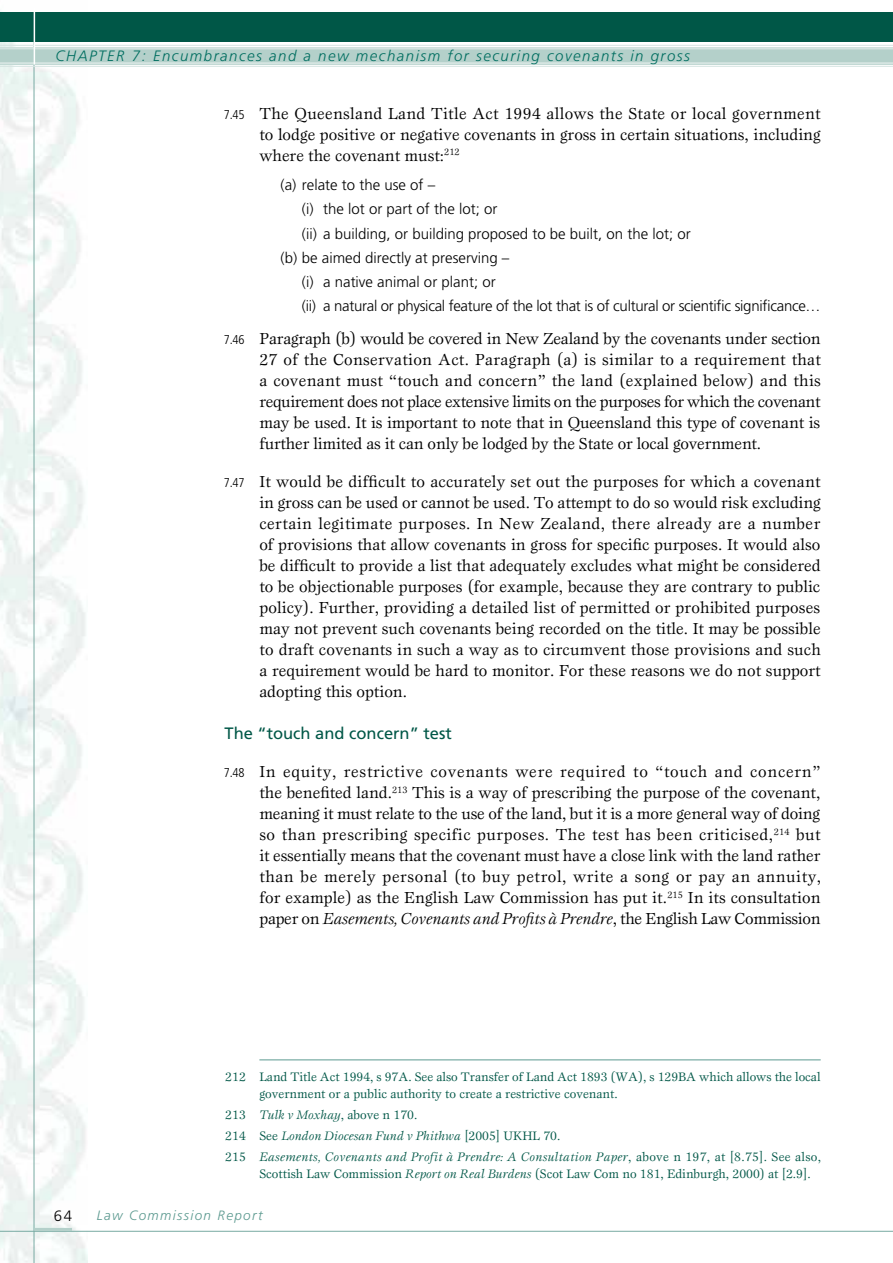
<style>
.page{position:relative;width:893px;height:1263px;background:#fff}
.page>*{position:absolute;margin:0;border:0;box-sizing:border-box;transform-origin:0 0}
.t1{font:16.5px/21px "Esprit Maori";color:#000;text-align:justify}
.t2{font:16.5px "Frutiger Maori";color:#005747}
.t3{font:300 15px "Frutiger Maori";color:#000}
.t4{font:300 15px "Frutiger Maori";letter-spacing:-.02em;color:#000}
.t5{font:italic 300 15px "Frutiger Maori";letter-spacing:.1em;color:#006e60}
.t6{font:300 15px "Frutiger";color:#000}
.t7{font:italic 300 13.5px "Frutiger Maori";letter-spacing:.1em;color:#5c9a90}
.t8{font:12.75px/16.5px "Esprit Maori";color:#005747}
.t9{font:italic 12.75px/21.3px "Esprit Maori";letter-spacing:.02em;color:#005747}
.s1{font-family:"Frutiger";font-weight:300;font-stretch:condensed;font-size:12.75px}
.s2{font-style:italic}
.s3{font-style:normal}
</style>
<div class="page">
<img style="left:0;top:11px;width:87px;height:1252px">
<hr style="left:34px;top:15px;width:1px;height:1248px;background:#78aaa3">
<div style="left:0;top:12px;width:893px;height:30px;background:#005747"></div>
<svg style="left:0;top:45px;width:893px;height:22px;background:#c4dad5"></svg>
<hr style="left:34px;top:8px;width:1px;height:56px;background:#fff">
<hr style="left:259px;top:1060px;width:562px;height:1px;background:#5c9a90">
<hr style="left:0;top:1231px;width:893px;height:1px;background:#78aaa3">
<hr style="left:34px;top:1228px;width:38px;height:3px;background:#b4d0ca">
<p class="t5" style="left:56px;top:48px;width:636px">CHAPTER 7: Encumbrances and a new mechanism for securing covenants in gross</p>
<p class="t1" style="left:259px;top:102px;width:563px;text-indent:-36px"><span class="s1">7.45</span> The Queensland Land Title Act 1994 allows the State or local government to lodge positive or negative covenants in gross in certain situations, including where the covenant must:<sup>212</sup></p>
<p class="t3" style="left:281px;top:177px;width:156px">(a) relate to the use of –</p>
<p class="t3" style="left:302px;top:201px;width:197px">(i) the lot or part of the lot; or</p>
<p class="t3" style="left:302px;top:225px;width:390px">(ii) a building, or building proposed to be built, on the lot; or</p>
<p class="t3" style="left:281px;top:249px;width:230px">(b) be aimed directly at preserving –</p>
<p class="t3" style="left:302px;top:273px;width:195px">(i) a native animal or plant; or</p>
<p class="t4" style="left:302px;top:297px;width:520px">(ii) a natural or physical feature of the lot that is of cultural or scientific significance…</p>
<p class="t1" style="left:259px;top:328px;width:563px;text-indent:-36px"><span class="s1">7.46</span> Paragraph (b) would be covered in New Zealand by the covenants under section 27 of the Conservation Act. Paragraph (a) is similar to a requirement that a covenant must “touch and concern” the land (explained below) and this requirement does not place extensive limits on the purposes for which the covenant may be used. It is important to note that in Queensland this type of covenant is further limited as it can only be lodged by the State or local government.</p>
<p class="t1" style="left:259px;top:471px;width:563px;text-indent:-36px"><span class="s1">7.47</span> It would be difficult to accurately set out the purposes for which a covenant in gross can be used or cannot be used. To attempt to do so would risk excluding certain legitimate purposes. In New Zealand, there already are a number of provisions that allow covenants in gross for specific purposes. It would also be difficult to provide a list that adequately excludes what might be considered to be objectionable purposes (for example, because they are contrary to public policy). Further, providing a detailed list of permitted or prohibited purposes may not prevent such covenants being recorded on the title. It may be possible to draft covenants in such a way as to circumvent those provisions and such a requirement would be hard to monitor. For these reasons we do not support adopting this option.</p>
<p class="t2" style="left:225px;top:724px;width:229px">The “touch and concern” test</p>
<p class="t1" style="left:259px;top:761px;width:563px;text-indent:-36px"><span class="s1">7.48</span> In equity, restrictive covenants were required to “touch and concern” the benefited land.<sup>213</sup> This is a way of prescribing the purpose of the covenant, meaning it must relate to the use of the land, but it is a more general way of doing so than prescribing specific purposes. The test has been criticised,<sup>214</sup> but it essentially means that the covenant must have a close link with the land rather than be merely personal (to buy petrol, write a song or pay an annuity, for example) as the English Law Commission has put it.<sup>215</sup> In its consultation paper on <span class="s2">Easements, Covenants and Profits à Prendre</span>, the English Law Commission</p>
<p class="t8" style="left:259px;top:1068px;width:563px;text-indent:-34px">212 Land Title Act 1994, s 97A. See also Transfer of Land Act 1893 (WA), s 129BA which allows the local government or a public authority to create a restrictive covenant.</p>
<p class="t9" style="left:225px;top:1104px;width:597px"><span class="s3">213</span> Tulk v Moxhay<span class="s3">, above n 170.<br>214 See</span> London Diocesan Fund v Phithwa <span class="s3">[2005] UKHL 70.<br>215</span> Easements, Covenants and Profit à Prendre: A Consultation Paper<span class="s3">, above n 197, at [8.75]. See also,</span></p>
<p class="t8" style="left:259px;top:1165px;width:553px">Scottish Law Commission <span class="s2">Report on Real Burdens</span> (Scot Law Com no 181, Edinburgh, 2000) at [2.9].</p>
<p class="t6" style="left:54px;top:1207px;width:20px">64</p>
<p class="t7" style="left:97px;top:1207px;width:167px">Law Commission Report</p>
</div>
